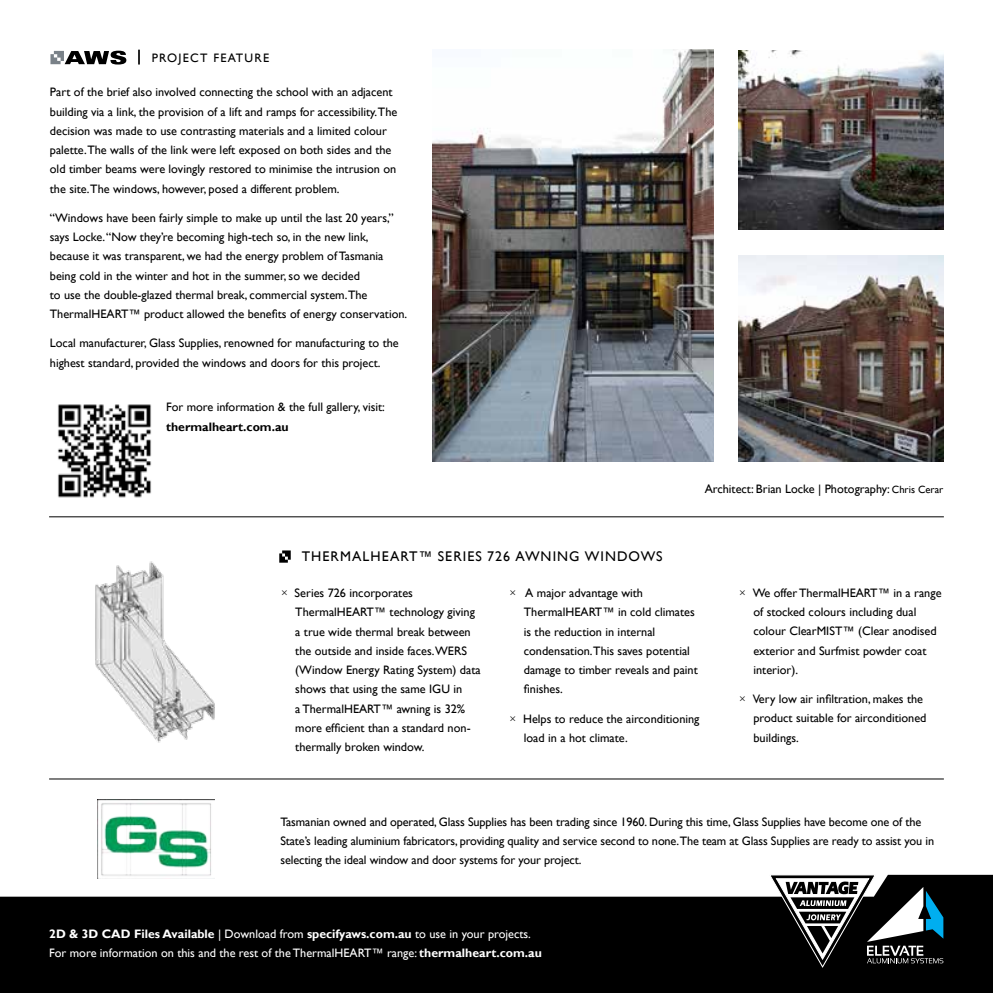
<style>
.page{position:relative;width:993px;height:993px;background:#fff}
.page>*{position:absolute;margin:0;border:0;box-sizing:border-box;transform-origin:0 0}
.t1{font:14px "Gill Sans";letter-spacing:.075em;color:#000}
.t2{font:12.25px/19.2px "Gill Sans";color:#000}
.t3{font:12.25px/19.2px "Gill Sans";color:#fff}
.t4{font:700 12.25px "Gill Sans";color:#000}
.t5{font:12.25px "Gill Sans";letter-spacing:.1em;color:#000}
.s1{font-size:10.5px}
.s2{font-family:"Gill Sans Std";font-weight:300}
.s3{font-weight:700}
</style>
<div class="page">
<svg style="left:138px;top:50px;width:2px;height:14px"></svg>
<svg style="left:50px;top:51px;width:76px;height:13px"></svg>
<img style="left:98px;top:799px;width:117px;height:75px">
<img style="left:95px;top:561px;width:120px;height:182px">
<img style="left:738px;top:255px;width:205px;height:206px">
<img style="left:738px;top:51px;width:205px;height:178px">
<hr style="left:49px;top:778px;width:894px;height:1px;background:#000">
<hr style="left:49px;top:516px;width:894px;height:1px;background:#000">
<svg style="left:279px;top:550px;width:11px;height:12px"></svg>
<img style="left:432px;top:50px;width:281px;height:411px">
<img style="left:57px;top:404px;width:95px;height:94px">
<svg style="left:0;top:874px;width:992px;height:118px;fill:#000"></svg>
<svg style="left:769px;top:874px;width:174px;height:92px"></svg>
<p class="t5" style="left:152px;top:51px;width:119px">PROJECT FEATURE</p>
<p class="t2" style="left:50px;top:83px;width:349px">Part of the brief also involved connecting the school with an adjacent building via a link, the provision of a lift and ramps for accessibility.The decision was made to use contrasting materials and a limited colour palette.The walls of the link were left exposed on both sides and the old timber beams were lovingly restored to minimise the intrusion on the site.The windows, however, posed a different problem.</p>
<p class="t2" style="left:50px;top:208px;width:359px">“Windows have been fairly simple to make up until the last 20 years,” says Locke. “Now they’re becoming high-tech so, in the new link, because it was transparent, we had the energy problem of Tasmania being cold in the winter and hot in the summer, so we decided<br>to use the double-glazed thermal break, commercial system.The ThermalHEART™ product allowed the benefits of energy conservation.</p>
<p class="t2" style="left:50px;top:334px;width:350px">Local manufacturer, Glass Supplies, renowned for manufacturing to the highest standard, provided the windows and doors for this project.</p>
<p class="t2" style="left:166px;top:397px;width:220px">For more information &amp; the full gallery, visit:</p>
<p class="t4" style="left:166px;top:419px;width:124px">thermalheart.com.au</p>
<p class="t1" style="left:302px;top:548px;width:362px">THERMALHEART™ SERIES 726 AWNING WINDOWS</p>
<p class="t2" style="left:704px;top:479px;width:240px">Architect: Brian Locke | Photography: <span class="s1">Chris Cerar</span></p>
<p class="t2" style="left:295px;top:583px;width:187px;text-indent:-15px"><span class="s2">×</span> Series 726 incorporates<br>ThermalHEART™ technology giving a true wide thermal break between the outside and inside faces.WERS (Window Energy Rating System) data shows that using the same IGU in<br>a ThermalHEART™ awning is 32% more efficient than a standard non&shy;thermally broken window.</p>
<p class="t2" style="left:523px;top:583px;width:175px;text-indent:-15px"><span class="s2">×</span> A major advantage with<br>ThermalHEART™ in cold climates is the reduction in internal condensation.This saves potential damage to timber reveals and paint finishes.</p>
<p class="t2" style="left:523px;top:708px;width:177px;text-indent:-15px"><span class="s2">×</span> Helps to reduce the airconditioning load in a hot climate.</p>
<p class="t2" style="left:753px;top:583px;width:189px;text-indent:-15px"><span class="s2">×</span> We offer ThermalHEART™ in a range of stocked colours including dual colour ClearMIST™ (Clear anodised exterior and Surfmist powder coat interior).</p>
<p class="t2" style="left:753px;top:689px;width:174px;text-indent:-15px"><span class="s2">×</span> Very low air infiltration, makes the product suitable for airconditioned buildings.</p>
<p class="t2" style="left:280px;top:811px;width:655px">Tasmanian owned and operated, Glass Supplies has been trading since 1960. During this time, Glass Supplies have become one of the<br>State’s leading aluminium fabricators, providing quality and service second to none.The team at Glass Supplies are ready to assist you in selecting the ideal window and door systems for your project.</p>
<p class="t3" style="left:49px;top:924px;width:494px"><span class="s3">2D &amp; 3D CAD Files Available</span> | Download from <span class="s3">specifyaws.com.au</span> to use in your projects.<br>For more information on this and the rest of the ThermalHEART™ range: <span class="s3">thermalheart.com.au</span></p>
</div>
